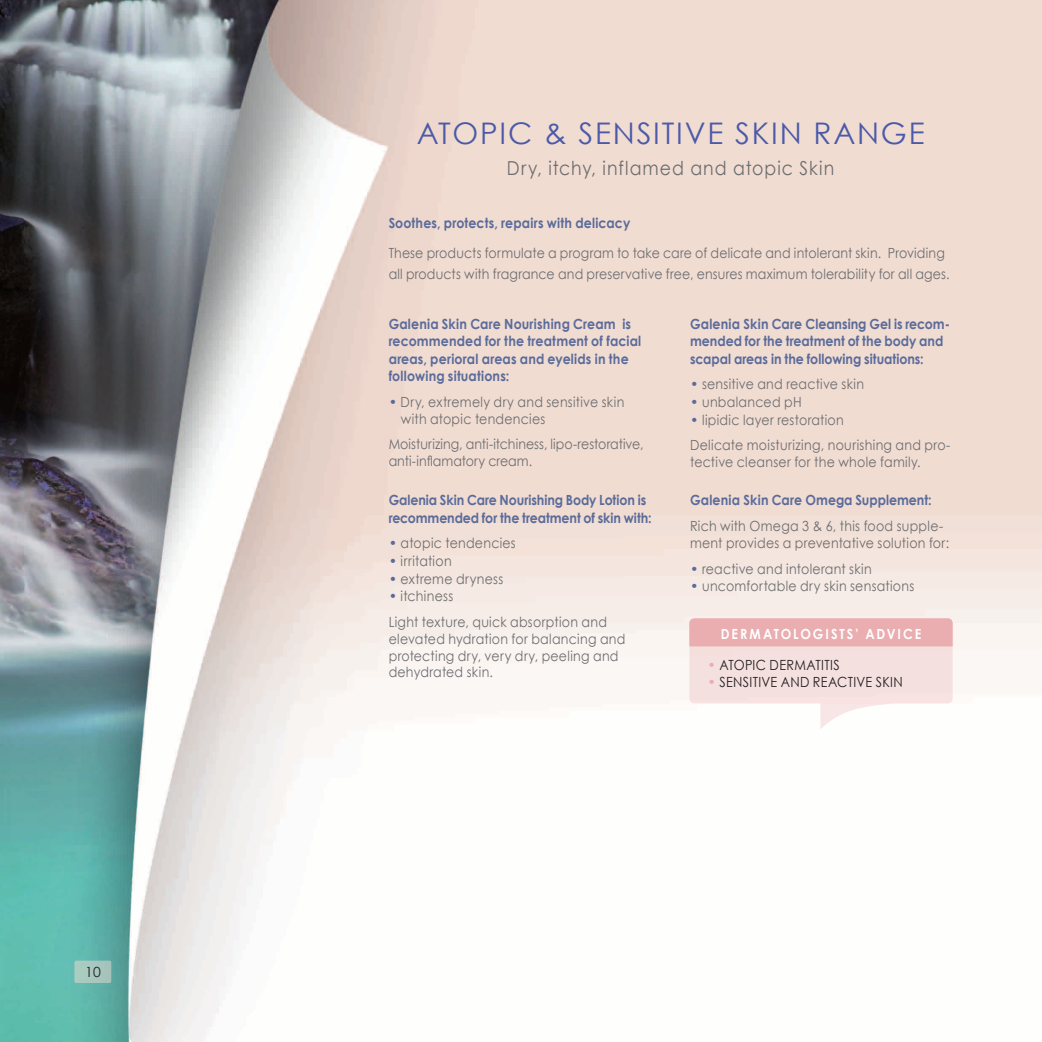
<style>
.page{position:relative;width:1042px;height:1042px;background:#fff}
.page>*{position:absolute;margin:0;border:0;box-sizing:border-box;transform-origin:0 0}
.t1{font:29.75px "Century Gothic";letter-spacing:.06em;color:#4b5aa8}
.t2{font:19.25px "Century Gothic";letter-spacing:.06em;color:#6c6d70;scale:.9 1}
.t3{font:14px/16.8px "Century Gothic";letter-spacing:.02em;color:#6c6d70;scale:.9 1}
.t4{font:700 14px/17.5px "Century Gothic";letter-spacing:.005em;color:#5a6b9a;scale:.9 1}
.t5{font:14px/16.8px "Century Gothic";color:#6c6d70;scale:.9 1}
.t6{font:14px "Century Gothic";letter-spacing:.025em;color:#231f20;scale:.9 1}
.t7{font:700 14px "Century Gothic";letter-spacing:.15em;color:#fff;scale:.9 1}
.t8{font:14px "Century Gothic";letter-spacing:.025em;color:#231f20}
.s1{color:#5a6b9a}
.s2{color:#eaadb0}
</style>
<div class="page">
<img style="left:0;top:0;width:1042px;height:1042px">
<div style="left:74px;top:960px;width:37px;height:23px;background:#a7c8bf;border-radius:2px"></div>
<svg style="left:689px;top:618px;width:263px;height:111px"></svg>
<p class="t8" style="left:85px;top:963px;width:17px">10</p>
<p class="t1" style="left:417px;top:115px;width:509px">ATOPIC &amp; SENSITIVE SKIN RANGE</p>
<p class="t2" style="left:507px;top:156px;width:365px">Dry, itchy, inflamed and atopic Skin</p>
<p class="t4" style="left:389px;top:214px;width:270px">Soothes, protects, repairs with delicacy</p>
<p class="t3" style="left:389px;top:242px;width:625px;line-height:21px">These products formulate a program to take care of delicate and intolerant skin. Providing all products with fragrance and preservative free, ensures maximum tolerability for all ages.</p>
<p class="t4" style="left:389px;top:314px;width:282px">Galenia Skin Care Nourishing Cream is recommended for the treatment of facial areas, perioral areas and eyelids in the following situations:</p>
<p class="t3" style="left:401px;top:393px;width:250px;text-indent:-12px"><span class="s1">•</span> Dry, extremely dry and sensitive skin with atopic tendencies</p>
<p class="t5" style="left:389px;top:436px;width:285px">Moisturizing, anti-itchiness, lipo-restorative, anti-inflamatory cream.</p>
<p class="t4" style="left:389px;top:491px;width:294px">Galenia Skin Care Nourishing Body Lotion is recommended for the treatment of skin with:</p>
<p class="t3" style="left:389px;top:534px;width:143px"><span class="s1">•</span> atopic tendencies</p>
<p class="t3" style="left:389px;top:552px;width:72px"><span class="s1">•</span> irritation</p>
<p class="t3" style="left:389px;top:570px;width:129px"><span class="s1">•</span> extreme dryness</p>
<p class="t3" style="left:389px;top:587px;width:73px"><span class="s1">•</span> itchiness</p>
<p class="t3" style="left:389px;top:613px;width:265px">Light texture, quick absorption and elevated hydration for balancing and protecting dry, very dry, peeling and dehydrated skin.</p>
<p class="t4" style="left:690px;top:314px;width:290px">Galenia Skin Care Cleansing Gel is recom&shy;mended for the treatment of the body and scapal areas in the following situations:</p>
<p class="t3" style="left:690px;top:376px;width:195px"><span class="s1">•</span> sensitive and reactive skin</p>
<p class="t3" style="left:690px;top:393px;width:125px"><span class="s1">•</span> unbalanced pH</p>
<p class="t3" style="left:690px;top:411px;width:172px"><span class="s1">•</span> lipidic layer restoration</p>
<p class="t3" style="left:690px;top:437px;width:291px">Delicate moisturizing, nourishing and pro&shy;tective cleanser for the whole family.</p>
<p class="t4" style="left:690px;top:491px;width:270px">Galenia Skin Care Omega Supplement:</p>
<p class="t3" style="left:690px;top:517px;width:289px">Rich with Omega 3 &amp; 6, this food supple&shy;ment provides a preventative solution for:</p>
<p class="t3" style="left:690px;top:560px;width:203px"><span class="s1">•</span> reactive and intolerant skin</p>
<p class="t3" style="left:690px;top:578px;width:251px"><span class="s1">•</span> uncomfortable dry skin sensations</p>
<p class="t7" style="left:721px;top:625px;width:224px">DERMATOLOGISTS’ ADVICE</p>
<p class="t6" style="left:707px;top:656px;width:148px"><span class="s2">•</span> ATOPIC DERMATITIS</p>
<p class="t6" style="left:707px;top:673px;width:218px"><span class="s2">•</span> SENSITIVE AND REACTIVE SKIN</p>
</div>
